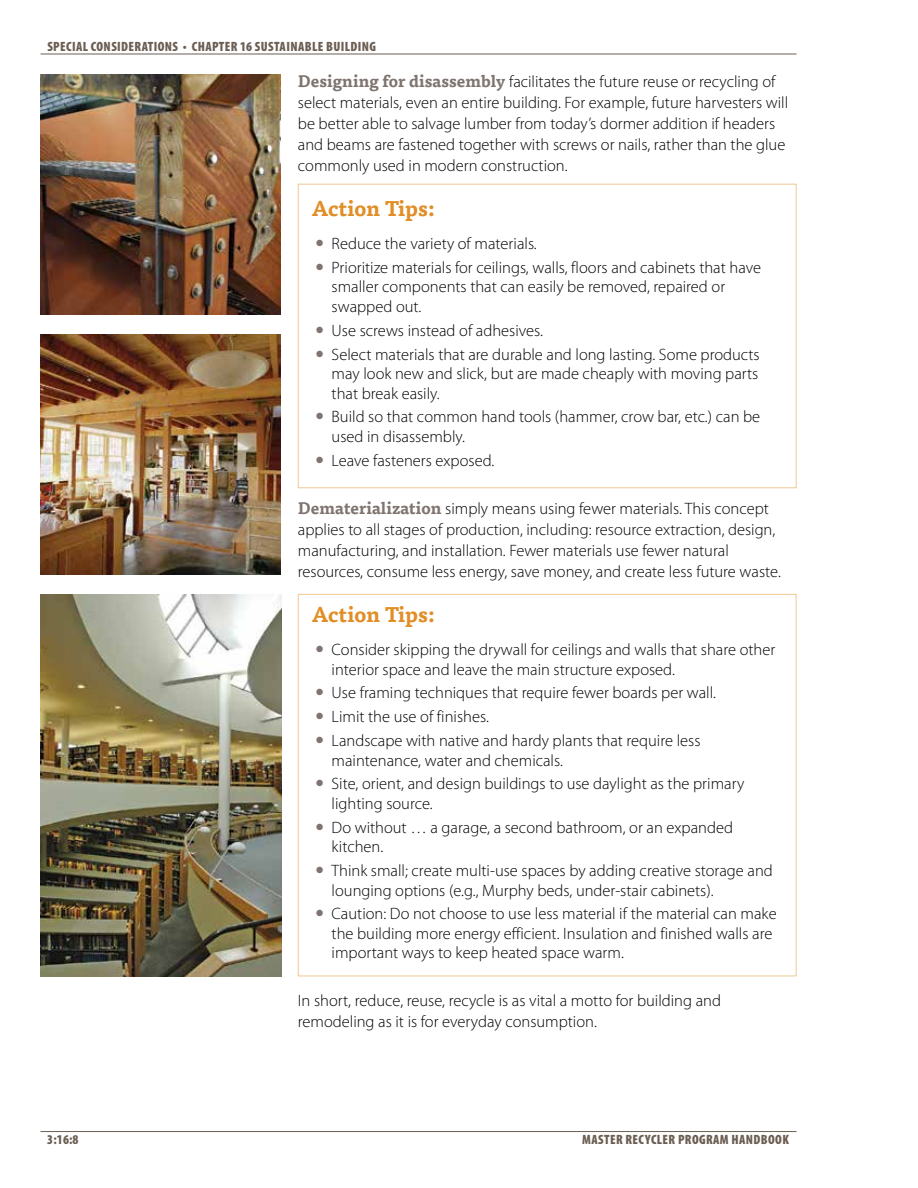
<style>
.page{position:relative;width:918px;height:1188px;background:#fff}
.page>*{position:absolute;margin:0;border:0;box-sizing:border-box;transform-origin:0 0}
.t1{font:700 21px "Tisa Pro";color:#e18e26}
.t2{font:300 16.5px/21px "Myriad Pro";color:#000}
.t3{font:900 condensed 13.5px "Myriad Pro";letter-spacing:.03em;color:#6b5e53}
.s1{font-family:"Tisa Pro";font-weight:700;color:#7f746f}
</style>
<div class="page">
<hr style="left:40px;top:1131px;width:756px;height:1px;background:#6b5e53">
<hr style="left:40px;top:54px;width:756px;height:1px;background:#6b5e53">
<img style="left:40px;top:74px;width:240px;height:240px">
<img style="left:40px;top:334px;width:240px;height:240px">
<img style="left:40px;top:594px;width:242px;height:382px">
<div style="left:298px;top:184px;width:498px;height:304px;border:1px solid #f0c792"></div>
<p class="t3" style="left:47px;top:38px;width:82px">SPECIAL CONSIDERAT</p>
<p class="t3" style="left:154px;top:38px;width:12px">IONS</p>
<p class="t3" style="left:183px;top:38px;width:23px">• CHAPTER</p>
<p class="t3" style="left:240px;top:38px;width:28px">16 SUSTA</p>
<p class="t3" style="left:286px;top:38px;width:12px">INABLE</p>
<p class="t3" style="left:326px;top:38px;width:44px">BUILDING</p>
<p class="t2" style="left:298px;top:70px;width:492px"><span class="s1">Designing for disassembly</span> facilitates the future reuse or recycling of select materials, even an entire building. For example, future harvesters will be better able to salvage lumber from today’s dormer addition if headers and beams are fastened together with screws or nails, rather than the glue commonly used in modern construction.</p>
<p class="t1" style="left:311px;top:192px;width:125px">Action Tips:</p>
<p class="t2" style="left:332px;top:231px;width:431px;line-height:23.9px">Reduce the variety of materials.<br>Prioritize materials for ceilings, walls, floors and cabinets that have</p>
<p class="t2" style="left:332px;top:277px;width:395px;line-height:19.5px">smaller components that can easily be removed, repaired or swapped out.</p>
<p class="t2" style="left:332px;top:318px;width:430px;line-height:23.9px">Use screws instead of adhesives.<br>Select materials that are durable and long lasting. Some products</p>
<p class="t2" style="left:332px;top:364px;width:428px;line-height:19.5px">may look new and slick, but are made cheaply with moving parts that break easily.</p>
<p class="t2" style="left:332px;top:407px;width:430px;line-height:19.5px">Build so that common hand tools (hammer, crow bar, etc.) can be used in disassembly.</p>
<p class="t2" style="left:332px;top:450px;width:164px">Leave fasteners exposed.</p>
<p class="t2" style="left:298px;top:498px;width:484px"><span class="s1">Dematerialization</span> simply means using fewer materials. This concept applies to all stages of production, including: resource extraction, design, manufacturing, and installation. Fewer materials use fewer natural resources, consume less energy, save money, and create less future waste.</p>
<p class="t1" style="left:311px;top:598px;width:125px">Action Tips:</p>
<p class="t2" style="left:332px;top:640px;width:445px;line-height:19.5px">Consider skipping the drywall for ceilings and walls that share other interior space and leave the main structure exposed.</p>
<p class="t2" style="left:332px;top:681px;width:386px;line-height:23.9px">Use framing techniques that require fewer boards per wall.<br>Limit the use of finishes.<br>Landscape with native and hardy plants that require less</p>
<p class="t2" style="left:332px;top:748px;width:414px;line-height:23.9px">maintenance, water and chemicals.<br>Site, orient, and design buildings to use daylight as the primary</p>
<p class="t2" style="left:332px;top:791px;width:403px;line-height:23.9px">lighting source.<br>Do without … a garage, a second bathroom, or an expanded</p>
<p class="t2" style="left:332px;top:835px;width:443px;line-height:23.9px">kitchen.<br>Think small; create multi-use spaces by adding creative storage and</p>
<p class="t2" style="left:332px;top:878px;width:447px;line-height:23.9px">lounging options (e.g., Murphy beds, under-stair cabinets).<br>Caution: Do not choose to use less material if the material can make</p>
<p class="t2" style="left:332px;top:924px;width:442px;line-height:19.5px">the building more energy efficient. Insulation and finished walls are important ways to keep heated space warm.</p>
<p class="t2" style="left:298px;top:990px;width:425px">In short, reduce, reuse, recycle is as vital a motto for building and remodeling as it is for everyday consumption.</p>
<p class="t3" style="left:47px;top:1131px;width:33px">3:16:8</p>
<p class="t3" style="left:582px;top:1131px;width:208px">MASTER RECYCLER PROGRAM HANDBOOK</p>
</div>
